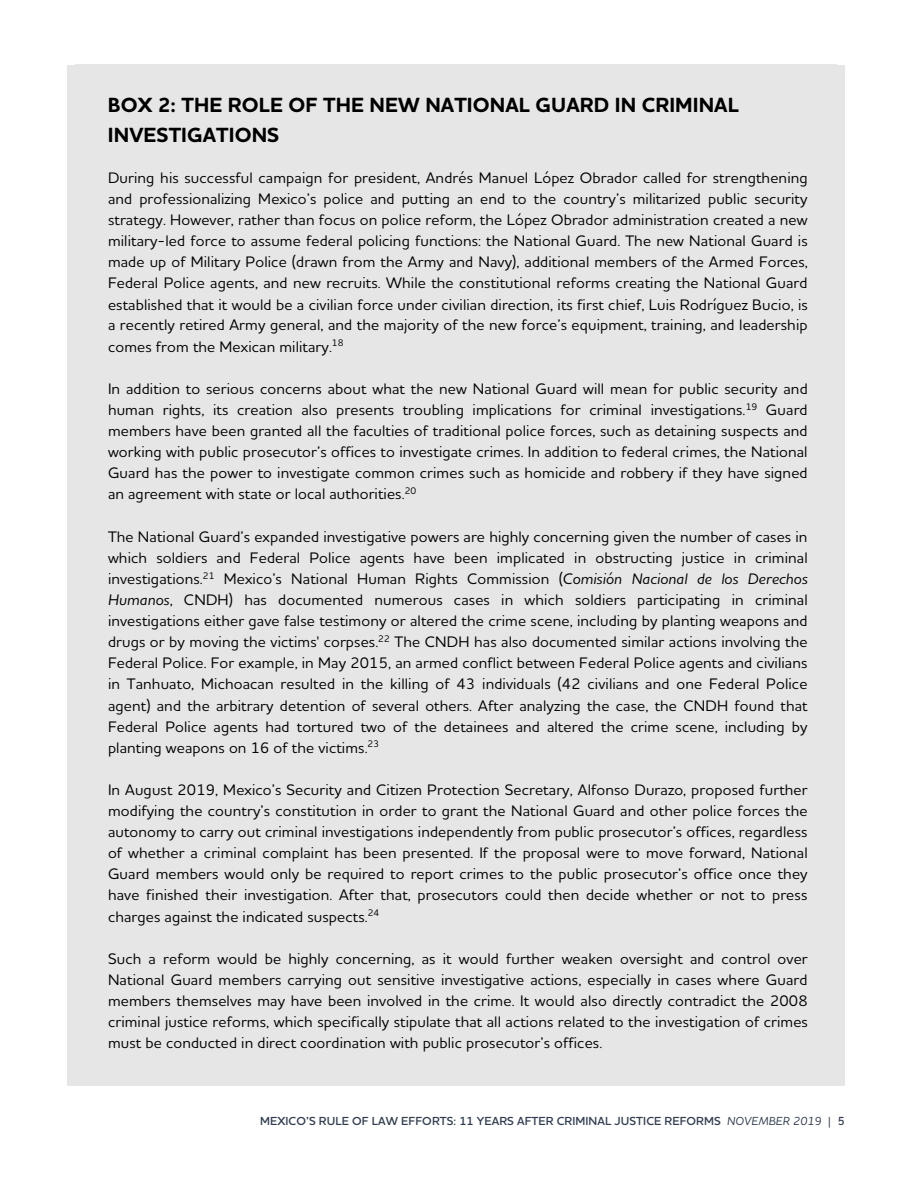
<style>
.page{position:relative;width:918px;height:1188px;background:#fff}
.page>*{position:absolute;margin:0;border:0;box-sizing:border-box;transform-origin:0 0}
.t1{font:700 20.85px/29.5px "Houschka Alt Pro";letter-spacing:.005em;color:#000}
.t2{font:500 15.45px/21.1px "Houschka Alt Pro";letter-spacing:.01em;color:#000;text-align:justify}
.t3{font:600 11.85px "Houschka Alt Pro";letter-spacing:.005em;color:#323e4f}
.s1{font-style:italic}
.s2{font-weight:500;font-style:italic}
.s3{font-weight:500}
</style>
<div class="page">
<div style="left:68px;top:65px;width:777px;height:1021px;background:#e7e6e6"></div>
<h1 class="t1" style="left:108px;top:90px;width:633px">BOX 2: THE ROLE OF THE NEW NATIONAL GUARD IN CRIMINAL<br>INVESTIGATIONS</h1>
<p class="t2" style="left:108px;top:167px;width:701px">During his successful campaign for president, Andrés Manuel López Obrador called for strengthening and professionalizing Mexico’s police and putting an end to the country’s militarized public security strategy. However, rather than focus on police reform, the López Obrador administration created a new military-led force to assume federal policing functions: the National Guard. The new National Guard is made up of Military Police (drawn from the Army and Navy), additional members of the Armed Forces, Federal Police agents, and new recruits. While the constitutional reforms creating the National Guard established that it would be a civilian force under civilian direction, its first chief, Luis Rodríguez Bucio, is a recently retired Army general, and the majority of the new force’s equipment, training, and leadership comes from the Mexican military.<sup>18</sup></p>
<p class="t2" style="left:108px;top:378px;width:701px">In addition to serious concerns about what the new National Guard will mean for public security and human rights, its creation also presents troubling implications for criminal investigations.<sup>19</sup> Guard members have been granted all the faculties of traditional police forces, such as detaining suspects and working with public prosecutor’s offices to investigate crimes. In addition to federal crimes, the National Guard has the power to investigate common crimes such as homicide and robbery if they have signed an agreement with state or local authorities.<sup>20</sup></p>
<p class="t2" style="left:108px;top:526px;width:701px">The National Guard’s expanded investigative powers are highly concerning given the number of cases in which soldiers and Federal Police agents have been implicated in obstructing justice in criminal investigations.<sup>21</sup> Mexico’s National Human Rights Commission (<span class="s1">Comisión Nacional de los Derechos Humanos</span>, CNDH) has documented numerous cases in which soldiers participating in criminal investigations either gave false testimony or altered the crime scene, including by planting weapons and drugs or by moving the victims' corpses.<sup>22</sup> The CNDH has also documented similar actions involving the Federal Police. For example, in May 2015, an armed conflict between Federal Police agents and civilians in Tanhuato, Michoacan resulted in the killing of 43 individuals (42 civilians and one Federal Police agent) and the arbitrary detention of several others. After analyzing the case, the CNDH found that Federal Police agents had tortured two of the detainees and altered the crime scene, including by planting weapons on 16 of the victims.<sup>23</sup></p>
<p class="t2" style="left:108px;top:779px;width:701px">In August 2019, Mexico’s Security and Citizen Protection Secretary, Alfonso Durazo, proposed further modifying the country’s constitution in order to grant the National Guard and other police forces the autonomy to carry out criminal investigations independently from public prosecutor’s offices, regardless of whether a criminal complaint has been presented. If the proposal were to move forward, National Guard members would only be required to report crimes to the public prosecutor’s office once they have finished their investigation. After that, prosecutors could then decide whether or not to press charges against the indicated suspects.<sup>24</sup></p>
<p class="t2" style="left:108px;top:948px;width:701px">Such a reform would be highly concerning, as it would further weaken oversight and control over National Guard members carrying out sensitive investigative actions, especially in cases where Guard members themselves may have been involved in the crime. It would also directly contradict the 2008 criminal justice reforms, which specifically stipulate that all actions related to the investigation of crimes must be conducted in direct coordination with public prosecutor’s offices.</p>
<p class="t3" style="left:260px;top:1113px;width:586px">MEXICO’S RULE OF LAW EFFORTS: 11 YEARS AFTER CRIMINAL JUSTICE REFORMS <span class="s2">NOVEMBER 2019</span> <span class="s3">|</span> 5</p>
</div>
